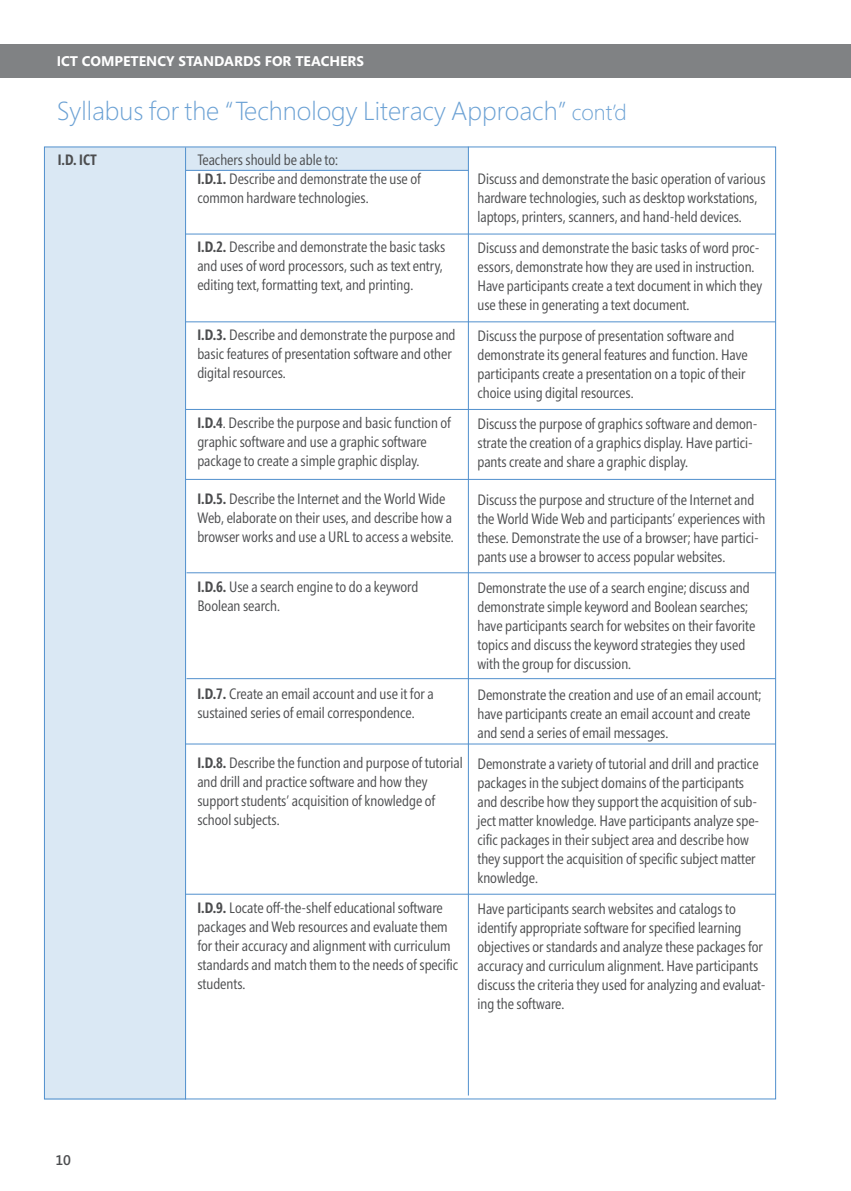
<style>
.page{position:relative;width:851px;height:1191px;background:#fff}
.page>*{position:absolute;margin:0;border:0;box-sizing:border-box;transform-origin:0 0}
.t1{font:300 26px "Segoe";color:#6ba1d4}
.t2{font:15px/19px "Segoe Condensed";color:#4c4d4f}
.t3{font:700 15px "Segoe Condensed";color:#4c4d4f}
.t4{font:700 14px "Segoe";color:#fff}
.t5{font:600 14px "Segoe";color:#4c4d4f}
.s1{font-size:22px}
.s2{font-weight:700}
</style>
<div class="page">
<div style="left:0;top:44px;width:850px;height:34px;background:#808284"></div>
<hr style="left:850px;top:44px;width:1px;height:34px;background:#808284">
<div style="left:186px;top:147px;width:282px;height:23px;background:#dae8f4"></div>
<hr style="left:186px;top:170px;width:282px;height:1px;background:#5190cd">
<div style="left:44px;top:147px;width:142px;height:952px;background:#dae8f4"></div>
<hr style="left:185px;top:147px;width:1px;height:952px;background:#5190cd">
<hr style="left:185px;top:233px;width:590px;height:1px;background:#5190cd">
<hr style="left:468px;top:147px;width:1px;height:948px;background:#5190cd">
<hr style="left:186px;top:321px;width:589px;height:1px;background:#5190cd">
<hr style="left:186px;top:409px;width:589px;height:1px;background:#5190cd">
<hr style="left:186px;top:479px;width:589px;height:1px;background:#5190cd">
<hr style="left:186px;top:572px;width:589px;height:1px;background:#5190cd">
<hr style="left:186px;top:678px;width:589px;height:1px;background:#5190cd">
<hr style="left:185px;top:743px;width:590px;height:1px;background:#5190cd">
<hr style="left:185px;top:893px;width:590px;height:1px;background:#5190cd">
<p class="t4" style="left:57px;top:51px;width:309px">ICT COMPETENCY STANDARDS FOR TEACHERS</p>
<h1 class="t1" style="left:57px;top:93px;width:571px">Syllabus for the “Technology Literacy Approach” <span class="s1">cont’d</span></h1>
<p class="t3" style="left:58px;top:151px;width:41px">I.D. ICT</p>
<p class="t2" style="left:197px;top:150px;width:225px">Teachers should be able to:<br><span class="s2">I.D.1.</span> Describe and demonstrate the use of common hardware technologies.</p>
<p class="t2" style="left:197px;top:237px;width:249px"><span class="s2">I.D.2.</span> Describe and demonstrate the basic tasks and uses of word processors, such as text entry, editing text, formatting text, and printing.</p>
<p class="t2" style="left:197px;top:325px;width:259px"><span class="s2">I.D.3.</span> Describe and demonstrate the purpose and basic features of presentation software and other digital resources.</p>
<p class="t2" style="left:197px;top:413px;width:255px"><span class="s2">I.D.4</span>. Describe the purpose and basic function of graphic software and use a graphic software package to create a simple graphic display.</p>
<p class="t2" style="left:197px;top:489px;width:258px"><span class="s2">I.D.5.</span> Describe the Internet and the World Wide<br>Web, elaborate on their uses, and describe how a browser works and use a URL to access a website.</p>
<p class="t2" style="left:197px;top:577px;width:222px"><span class="s2">I.D.6.</span> Use a search engine to do a keyword<br>Boolean search.</p>
<p class="t2" style="left:477px;top:169px;width:289px">Discuss and demonstrate the basic operation of various hardware technologies, such as desktop workstations, laptops, printers, scanners, and hand-held devices.</p>
<p class="t2" style="left:477px;top:238px;width:286px">Discuss and demonstrate the basic tasks of word proc&shy;essors, demonstrate how they are used in instruction.<br>Have participants create a text document in which they use these in generating a text document.</p>
<p class="t2" style="left:477px;top:326px;width:272px">Discuss the purpose of presentation software and demonstrate its general features and function. Have participants create a presentation on a topic of their choice using digital resources.</p>
<p class="t2" style="left:477px;top:414px;width:281px">Discuss the purpose of graphics software and demon&shy;strate the creation of a graphics display. Have partici&shy;pants create and share a graphic display.</p>
<p class="t2" style="left:477px;top:490px;width:289px">Discuss the purpose and structure of the Internet and the World Wide Web and participants’ experiences with these. Demonstrate the use of a browser; have partici&shy;pants use a browser to access popular websites.</p>
<p class="t2" style="left:477px;top:578px;width:279px">Demonstrate the use of a search engine; discuss and demonstrate simple keyword and Boolean searches; have participants search for websites on their favorite topics and discuss the keyword strategies they used with the group for discussion.</p>
<p class="t2" style="left:477px;top:685px;width:285px">Demonstrate the creation and use of an email account; have participants create an email account and create and send a series of email messages.</p>
<p class="t2" style="left:477px;top:754px;width:283px">Demonstrate a variety of tutorial and drill and practice packages in the subject domains of the participants and describe how they support the acquisition of sub&shy;ject matter knowledge. Have participants analyze spe&shy;cific packages in their subject area and describe how they support the acquisition of specific subject matter knowledge.</p>
<p class="t2" style="left:477px;top:899px;width:289px">Have participants search websites and catalogs to identify appropriate software for specified learning objectives or standards and analyze these packages for accuracy and curriculum alignment. Have participants discuss the criteria they used for analyzing and evaluat&shy;ing the software.</p>
<p class="t2" style="left:197px;top:684px;width:238px"><span class="s2">I.D.7.</span> Create an email account and use it for a sustained series of email correspondence.</p>
<p class="t2" style="left:197px;top:753px;width:267px"><span class="s2">I.D.8.</span> Describe the function and purpose of tutorial and drill and practice software and how they support students’ acquisition of knowledge of school subjects.</p>
<p class="t2" style="left:197px;top:898px;width:262px"><span class="s2">I.D.9.</span> Locate off-the-shelf educational software packages and Web resources and evaluate them for their accuracy and alignment with curriculum standards and match them to the needs of specific students.</p>
<p class="t5" style="left:55px;top:1150px;width:17px">10</p>
</div>
